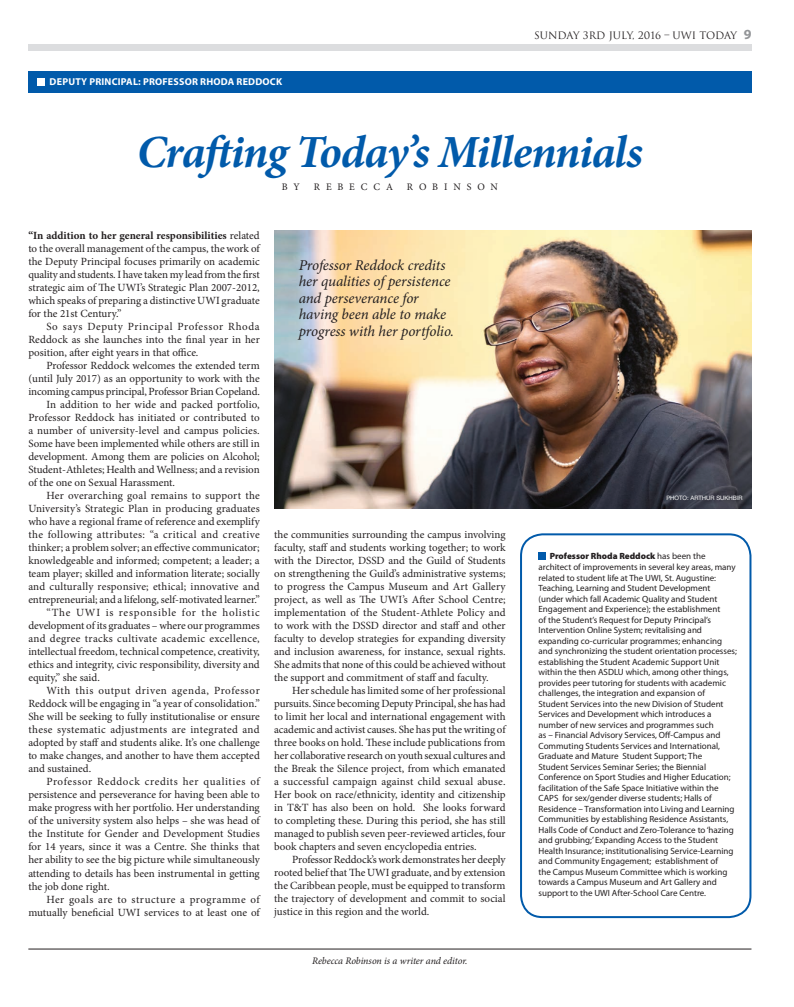
<style>
.page{position:relative;width:794px;height:1007px;background:#fff}
.page>*{position:absolute;margin:0;border:0;box-sizing:border-box;transform-origin:0 0}
.t1{font:italic 700 46px "Minion Pro";letter-spacing:-.03em;color:#015aaa}
.t2{font:italic 15px/16.5px "Minion Pro";letter-spacing:-.005em;color:#231f20}
.t3{font:11px/13px "Minion Pro";color:#231f20;text-align:justify}
.t4{font:11px "Minion Pro";letter-spacing:.03em;color:#231f20}
.t5{font:11px "Minion Pro";letter-spacing:.02em;color:#231f20}
.t6{font:11px "Minion Pro";letter-spacing:.045em;color:#231f20}
.t7{font:11px "Minion Pro";letter-spacing:.035em;color:#231f20}
.t8{font:11px "Minion Pro";letter-spacing:.055em;color:#231f20}
.t9{font:11px "Minion Pro";letter-spacing:.065em;color:#231f20}
.t10{font:700 10px "Myriad Pro";letter-spacing:.02em;color:#fff}
.t11{font:italic 10px "Minion Pro";letter-spacing:-.005em;color:#231f20}
.t12{font:10px "Trajan";color:#231f20}
.t13{font:10px "Minion Pro";letter-spacing:.59em;color:#231f20}
.t14{font:9px/10.5px "Myriad Pro";color:#231f20}
.t15{font:6px "Helvetica Neue";color:#fff}
.s1{font-family:"Myriad Pro";font-weight:700;font-size:14px;color:#939598}
.s2{font-weight:700}
.s3{font-weight:900}
</style>
<div class="page">
<div style="left:28px;top:44px;width:723px;height:7px;background:#dcdddf"></div>
<hr style="left:28px;top:948px;width:723px;height:1px;background:#231f20">
<div style="left:28px;top:71px;width:723px;height:21px;background:#015aaa"></div>
<div style="left:37px;top:78px;width:8px;height:8px;background:#fff"></div>
<div style="left:538px;top:552px;width:8px;height:7px;background:#015aaa"></div>
<img style="left:274px;top:231px;width:477px;height:278px">
<div style="left:520px;top:533px;width:231px;height:384px;border:2px solid #015aaa;border-radius:22px"></div>
<p class="t10" style="left:50px;top:75px;width:234px">DEPUTY PRINCIPAL: PROFESSOR RHODA REDDOCK</p>
<p class="t12" style="left:534px;top:29px;width:219px">SUNDAY 3RD JULY, 2016 – UWI TODAY <span class="s1">9</span></p>
<h1 class="t1" style="left:137px;top:120px;width:507px">Crafting Today’s Millennials</h1>
<p class="t13" style="left:282px;top:180px;width:20px">B Y</p>
<p class="t13" style="left:314px;top:180px;width:81px">REBECCA</p>
<p class="t13" style="left:407px;top:180px;width:93px">ROBINSON</p>
<p class="t3" style="left:28px;top:229px;width:233px"><span class="s2">“In addition to her general responsibilities</span> related to the overall management of the campus, the work of the Deputy Principal focuses primarily on academic quality and students. I have taken my lead from the first strategic aim of The UWI’s Strategic Plan 2007-2012, which speaks of preparing a distinctive UWI graduate for the 21st Century.”</p>
<p class="t3" style="left:28px;top:320px;width:233px;text-indent:18px">So says Deputy Principal Professor Rhoda Reddock as she launches into the final year in her position, after eight years in that office.</p>
<p class="t3" style="left:46px;top:359px;width:215px">Professor Reddock welcomes the extended term</p>
<p class="t3" style="left:28px;top:372px;width:233px">(until July 2017) as an opportunity to work with the</p>
<p class="t3" style="left:28px;top:385px;width:233px">incoming campus principal, Professor Brian Copeland.</p>
<p class="t3" style="left:46px;top:398px;width:215px">In addition to her wide and packed portfolio,</p>
<p class="t3" style="left:28px;top:411px;width:233px">Professor Reddock has initiated or contributed to</p>
<p class="t3" style="left:28px;top:424px;width:233px">a number of university-level and campus policies.</p>
<p class="t3" style="left:28px;top:437px;width:233px">Some have been implemented while others are still in</p>
<p class="t3" style="left:28px;top:450px;width:233px">development. Among them are policies on Alcohol;</p>
<p class="t3" style="left:28px;top:463px;width:233px">Student-Athletes; Health and Wellness; and a revision</p>
<p class="t3" style="left:28px;top:476px;width:148px">of the one on Sexual Harassment.</p>
<p class="t5" style="left:46px;top:488px;width:215px">Her overarching goal remains to support the</p>
<p class="t3" style="left:28px;top:502px;width:233px">University’s Strategic Plan in producing graduates</p>
<p class="t3" style="left:28px;top:515px;width:233px">who have a regional frame of reference and exemplify</p>
<p class="t7" style="left:28px;top:527px;width:233px">the following attributes: “a critical and creative</p>
<p class="t3" style="left:28px;top:541px;width:233px">thinker; a problem solver; an effective communicator;</p>
<p class="t3" style="left:28px;top:554px;width:233px">knowledgeable and informed; competent; a leader; a</p>
<p class="t3" style="left:28px;top:567px;width:233px">team player; skilled and information literate; socially</p>
<p class="t5" style="left:28px;top:579px;width:233px">and culturally responsive; ethical; innovative and</p>
<p class="t3" style="left:28px;top:593px;width:233px">entrepreneurial; and a lifelong, self-motivated learner.”</p>
<p class="t9" style="left:46px;top:605px;width:215px">“The UWI is responsible for the holistic</p>
<p class="t3" style="left:28px;top:619px;width:233px">development of its graduates – where our programmes</p>
<p class="t4" style="left:28px;top:631px;width:233px">and degree tracks cultivate academic excellence,</p>
<p class="t3" style="left:28px;top:645px;width:233px">intellectual freedom, technical competence, creativity,</p>
<p class="t3" style="left:28px;top:658px;width:233px">ethics and integrity, civic responsibility, diversity and</p>
<p class="t3" style="left:28px;top:671px;width:73px">equity,” she said.</p>
<p class="t6" style="left:46px;top:683px;width:215px">With this output driven agenda, Professor</p>
<p class="t3" style="left:28px;top:697px;width:233px">Reddock will be engaging in “a year of consolidation.”</p>
<p class="t3" style="left:28px;top:710px;width:233px">She will be seeking to fully institutionalise or ensure</p>
<p class="t4" style="left:28px;top:722px;width:233px">these systematic adjustments are integrated and</p>
<p class="t3" style="left:28px;top:736px;width:233px">adopted by staff and students alike. It’s one challenge</p>
<p class="t3" style="left:28px;top:749px;width:233px">to make changes, and another to have them accepted</p>
<p class="t3" style="left:28px;top:762px;width:64px">and sustained.</p>
<p class="t8" style="left:46px;top:774px;width:215px">Professor Reddock credits her qualities of</p>
<p class="t3" style="left:28px;top:788px;width:233px">persistence and perseverance for having been able to</p>
<p class="t3" style="left:28px;top:801px;width:233px">make progress with her portfolio. Her understanding</p>
<p class="t3" style="left:28px;top:814px;width:233px">of the university system also helps – she was head of</p>
<p class="t3" style="left:28px;top:827px;width:233px">the Institute for Gender and Development Studies</p>
<p class="t3" style="left:28px;top:840px;width:233px">for 14 years, since it was a Centre. She thinks that</p>
<p class="t3" style="left:28px;top:853px;width:233px">her ability to see the big picture while simultaneously</p>
<p class="t3" style="left:28px;top:866px;width:233px">attending to details has been instrumental in getting</p>
<p class="t3" style="left:28px;top:879px;width:83px">the job done right.</p>
<p class="t6" style="left:46px;top:891px;width:215px">Her goals are to structure a programme of</p>
<p class="t3" style="left:28px;top:905px;width:233px">mutually beneficial UWI services to at least one of</p>
<h2 class="t2" style="left:299px;top:257px;width:157px">Professor Reddock credits her qualities of persistence and perseverance for having been able to make progress with her portfolio.</h2>
<p class="t3" style="left:274px;top:527px;width:233px">the communities surrounding the campus involving faculty, staff and students working together; to work with the Director, DSSD and the Guild of Students on strengthening the Guild’s administrative systems; to progress the Campus Museum and Art Gallery project, as well as The UWI’s After School Centre; implementation of the Student-Athlete Policy and to work with the DSSD director and staff and other faculty to develop strategies for expanding diversity and inclusion awareness, for instance, sexual rights.<br>She admits that none of this could be achieved without the support and commitment of staff and faculty.</p>
<p class="t3" style="left:274px;top:683px;width:233px;text-indent:18px">Her schedule has limited some of her professional pursuits. Since becoming Deputy Principal, she has had to limit her local and international engagement with academic and activist causes. She has put the writing of three books on hold. These include publications from her collaborative research on youth sexual cultures and the Break the Silence project, from which emanated a successful campaign against child sexual abuse.<br>Her book on race/ethnicity, identity and citizenship in T&amp;T has also been on hold. She looks forward to completing these. During this period, she has still managed to publish seven peer-reviewed articles, four book chapters and seven encyclopedia entries.</p>
<p class="t3" style="left:274px;top:852px;width:233px;text-indent:18px">Professor Reddock’s work demonstrates her deeply rooted belief that The UWI graduate, and by extension the Caribbean people, must be equipped to transform the trajectory of development and commit to social justice in this region and the world.</p>
<p class="t11" style="left:312px;top:954px;width:157px">Rebecca Robinson is a writer and editor.</p>
<p class="t15" style="left:666px;top:493px;width:78px">PHOTO: ARTHUR SUKHBIR</p>
<p class="t14" style="left:538px;top:551px;width:200px;text-indent:11px"><span class="s3">Professor Rhoda Reddock</span> has been the architect of improvements in several key areas, many related to student life at The UWI, St. Augustine:<br>Teaching, Learning and Student Development (under which fall Academic Quality and Student Engagement and Experience); the establishment<br>of the Student’s Request for Deputy Principal’s Intervention Online System; revitalising and expanding co-curricular programmes; enhancing and synchronizing the student orientation processes; establishing the Student Academic Support Unit within the then ASDLU which, among other things, provides peer tutoring for students with academic challenges, the integration and expansion of Student Services into the new Division of Student Services and Development which introduces a number of new services and programmes such<br>as – Financial Advisory Services, Off-Campus and Commuting Students Services and International, Graduate and Mature Student Support; The<br>Student Services Seminar Series; the Biennial Conference on Sport Studies and Higher Education; facilitation of the Safe Space Initiative within the CAPS for sex/gender diverse students; Halls of Residence – Transformation into Living and Learning Communities by establishing Residence Assistants, Halls Code of Conduct and Zero-Tolerance to ‘hazing and grubbing;’ Expanding Access to the Student Health Insurance; institutionalising Service-Learning and Community Engagement; establishment of<br>the Campus Museum Committee which is working towards a Campus Museum and Art Gallery and support to the UWI After-School Care Centre.</p>
</div>
